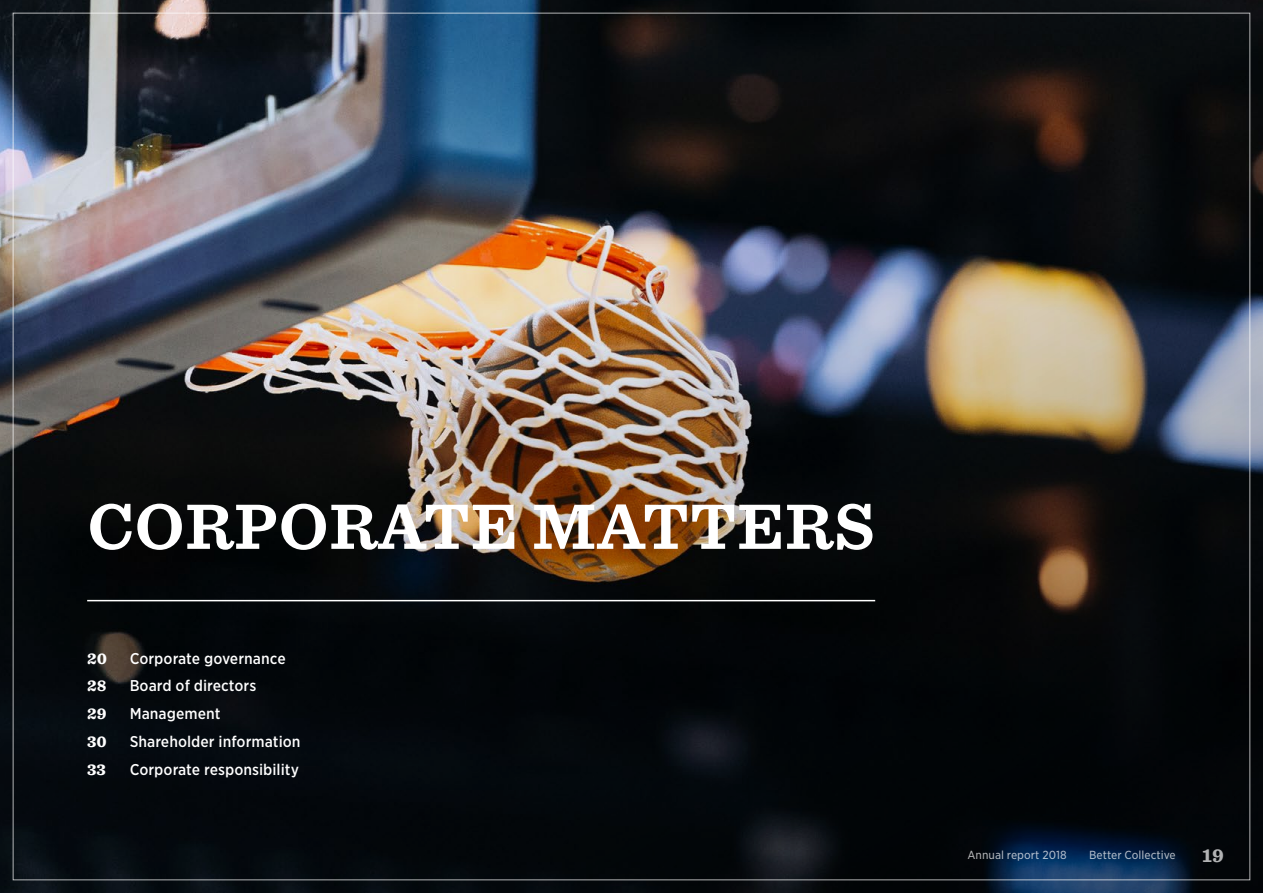
<style>
.page{position:relative;width:1263px;height:893px;background:#fff}
.page>*{position:absolute;margin:0;border:0;box-sizing:border-box;transform-origin:0 0}
.t1{font:700 61.5px "Sentinel S Sm";color:#fff}
.t2{font:900 18px "Sentinel S Sm";color:#fff}
.t3{font:500 15px "Gotham Narrow S Sm";color:#fff}
.t4{font:900 15px "Sentinel S Sm";color:#fff}
.t5{font:11.25px "Gotham Narrow S Sm";color:#fff}
</style>
<div class="page">
<img style="left:0;top:0;width:1263px;height:893px">
<hr style="left:87px;top:600px;width:788px;height:1px;background:#fff">
<h1 class="t1" style="left:87px;top:474px;width:789px">CORPORATE MATTERS</h1>
<p class="t4" style="left:87px;top:645px;width:22px">20</p>
<p class="t3" style="left:130px;top:648px;width:158px">Corporate governance</p>
<p class="t4" style="left:87px;top:673px;width:21px">28</p>
<p class="t3" style="left:130px;top:676px;width:128px">Board of directors</p>
<p class="t4" style="left:87px;top:701px;width:21px">29</p>
<p class="t3" style="left:130px;top:704px;width:92px">Management</p>
<p class="t4" style="left:87px;top:728px;width:21px">30</p>
<p class="t3" style="left:130px;top:732px;width:172px">Shareholder information</p>
<p class="t4" style="left:87px;top:756px;width:20px">33</p>
<p class="t3" style="left:130px;top:759px;width:171px">Corporate responsibility</p>
<p class="t5" style="left:967px;top:848px;width:101px">Annual report 2018</p>
<p class="t5" style="left:1089px;top:848px;width:88px">Better Collective</p>
<p class="t2" style="left:1202px;top:840px;width:23px">19</p>
</div>
